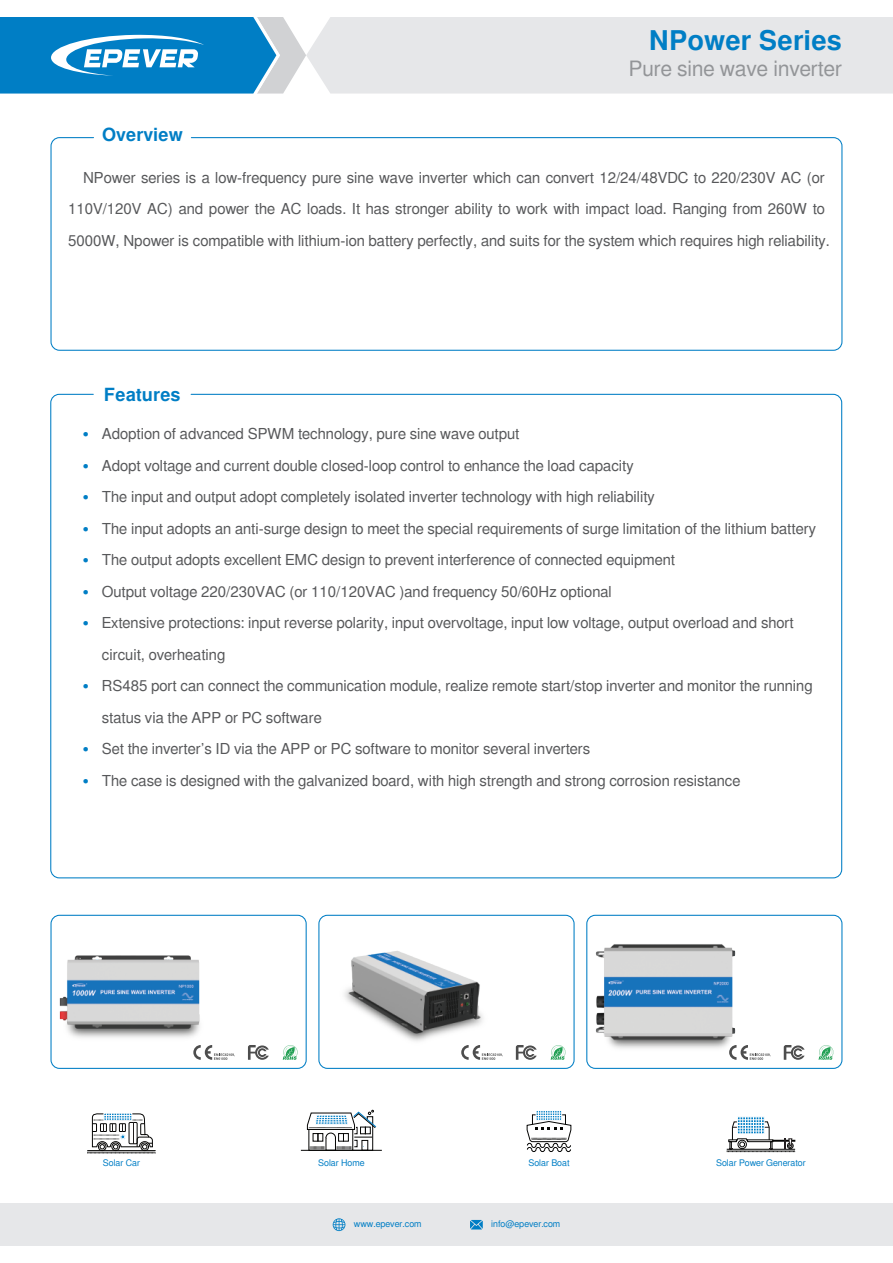
<style>
.page{position:relative;width:893px;height:1263px;background:#fff}
.page>*{position:absolute;margin:0;border:0;box-sizing:border-box;transform-origin:0 0}
.t1{font:700 27px "Free Sans";color:#007ec5}
.t2{font:21px "Free Sans";color:#939598}
.t3{font:700 18px "Free Sans";color:#007ec5}
.t4{font:15px/31.5px "Free Sans";color:#57585a}
.t5{font:700 15px/31.5px "Free Sans";color:#007ec5;text-align:justify}
.t6{font:9px "Free Sans";color:#007ec5}
</style>
<div class="page">
<div style="left:306px;top:17px;width:587px;height:77px;background:#e6e7e9"></div>
<svg style="left:0;top:17px;width:306px;height:77px;background:#3797ce"></svg>
<div style="left:50px;top:137px;width:792px;height:214px;border:1px solid #007ec5;border-radius:9px"></div>
<img style="left:52px;top:915px;width:148px;height:152px">
<div style="left:50px;top:915px;width:257px;height:154px;border:1px solid #007ec5;border-radius:9px"></div>
<img style="left:319px;top:915px;width:164px;height:152px">
<div style="left:318px;top:915px;width:257px;height:154px;border:1px solid #007ec5;border-radius:9px"></div>
<img style="left:587px;top:915px;width:149px;height:152px">
<div style="left:586px;top:915px;width:256px;height:154px;border:1px solid #007ec5;border-radius:9px"></div>
<svg style="left:87px;top:1113px;width:69px;height:41px"></svg>
<hr style="left:301px;top:1150px;width:81px;height:1px;background:#050504">
<svg style="left:307px;top:1110px;width:70px;height:41px"></svg>
<svg style="left:526px;top:1111px;width:46px;height:41px"></svg>
<div style="left:737px;top:1116px;width:27px;height:10px;background:#f4f9fc"></div>
<svg style="left:727px;top:1117px;width:68px;height:35px"></svg>
<svg style="left:784px;top:1045px;width:21px;height:15px"></svg>
<svg style="left:818px;top:1045px;width:15px;height:15px"></svg>
<svg style="left:729px;top:1045px;width:42px;height:15px"></svg>
<svg style="left:516px;top:1045px;width:21px;height:15px"></svg>
<svg style="left:551px;top:1045px;width:15px;height:15px"></svg>
<svg style="left:461px;top:1045px;width:42px;height:15px"></svg>
<svg style="left:248px;top:1045px;width:21px;height:15px"></svg>
<svg style="left:283px;top:1045px;width:15px;height:15px"></svg>
<svg style="left:193px;top:1045px;width:42px;height:15px"></svg>
<div style="left:0;top:1203px;width:893px;height:43px;background:#e6e7e9"></div>
<svg style="left:470px;top:1220px;width:13px;height:9px"></svg>
<svg style="left:333px;top:1218px;width:12px;height:13px"></svg>
<p class="t3" style="left:102px;top:122px;width:82px">Overview</p>
<h1 class="t1" style="left:649px;top:22px;width:195px">NPower Series</h1>
<h2 class="t2" style="left:629px;top:56px;width:215px">Pure sine wave inverter</h2>
<p class="t4" style="left:68px;top:162px;width:763px;text-indent:15px">NPower series is a low-frequency pure sine wave inverter which can convert 12/24/48VDC to 220/230V AC (or<br>110V/120V AC) and power the AC loads. It has stronger ability to work with impact load. Ranging from 260W to<br>5000W, Npower is compatible with lithium-ion battery perfectly, and suits for the system which requires high reliability.</p>
<p class="t5" style="left:83px;top:419px;width:7px">• • • • • • •</p>
<p class="t5" style="left:83px;top:671px;width:7px">•</p>
<p class="t5" style="left:83px;top:734px;width:7px">• •</p>
<p class="t3" style="left:104px;top:382px;width:78px">Features</p>
<p class="t4" style="left:102px;top:418px;width:715px">Adoption of advanced SPWM technology, pure sine wave output<br>Adopt voltage and current double closed-loop control to enhance the load capacity<br>The input and output adopt completely isolated inverter technology with high reliability<br>The input adopts an anti-surge design to meet the special requirements of surge limitation of the lithium battery The output adopts excellent EMC design to prevent interference of connected equipment<br>Output voltage 220/230VAC (or 110/120VAC )and frequency 50/60Hz optional<br>Extensive protections: input reverse polarity, input overvoltage, input low voltage, output overload and short circuit, overheating<br>RS485 port can connect the communication module, realize remote start/stop inverter and monitor the running status via the APP or PC software<br>Set the inverter’s ID via the APP or PC software to monitor several inverters<br>The case is designed with the galvanized board, with high strength and strong corrosion resistance</p>
<p class="t6" style="left:103px;top:1157px;width:39px">Solar Car</p>
<p class="t6" style="left:318px;top:1157px;width:48px">Solar Home</p>
<p class="t6" style="left:528px;top:1157px;width:43px">Solar Boat</p>
<p class="t6" style="left:716px;top:1157px;width:91px">Solar Power Generator</p>
<p class="t6" style="left:354px;top:1219px;width:69px">www.epever.com</p>
<p class="t6" style="left:491px;top:1219px;width:71px">info@epever.com</p>
</div>
